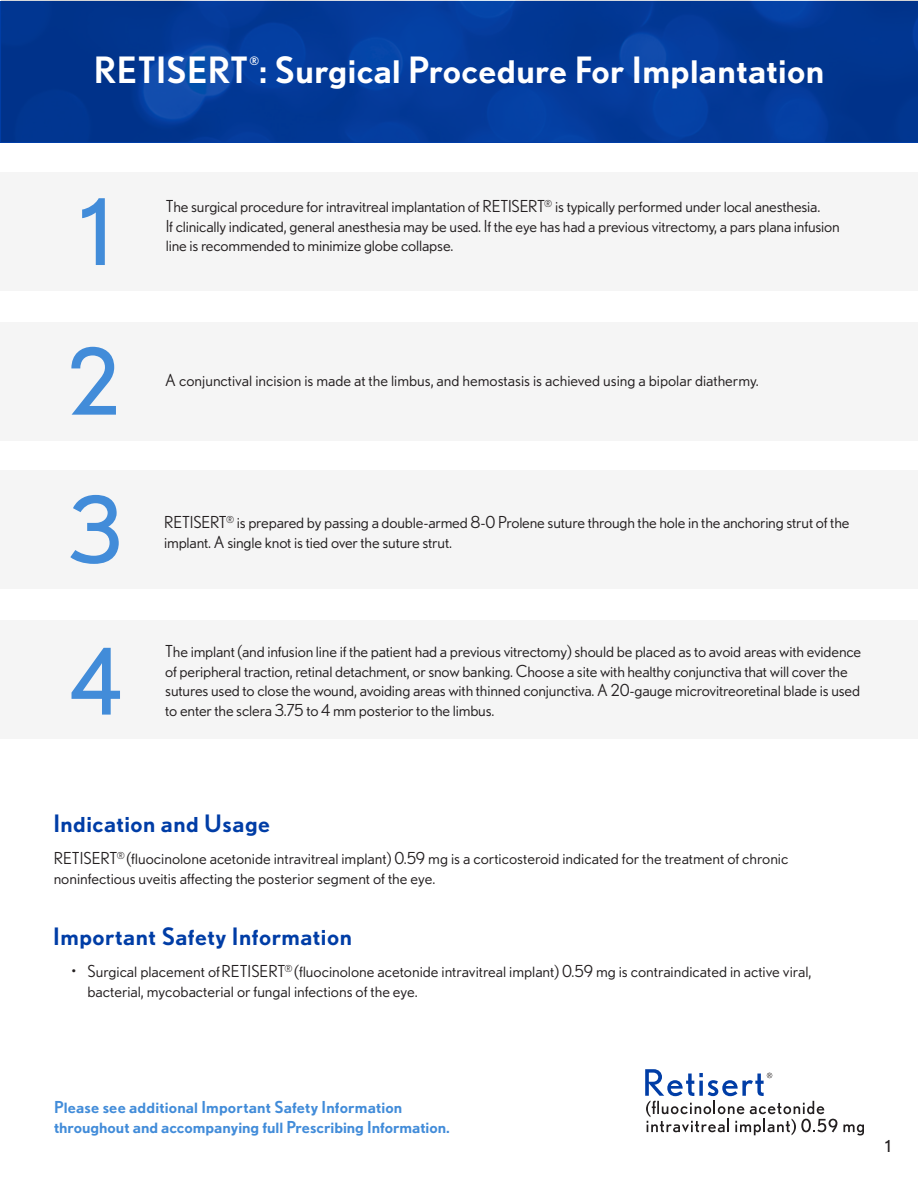
<style>
.page{position:relative;width:918px;height:1188px;background:#fff}
.page>*{position:absolute;margin:0;border:0;box-sizing:border-box;transform-origin:0 0}
.please_see_text{font:91.5px "Nobel BL";color:#428cd9}
.please_see_text-2{font:500 36.3px "Nobel BL";letter-spacing:.01em;color:#fff}
.sub{font:500 24px "Nobel BL";letter-spacing:.02em;color:#003da6}
.please_see_text-3{font:16.5px/19.5px "Nobel BL";letter-spacing:-.01em;color:#231f20}
.bullets{font:500 16.5px/19.5px "Nobel BL";color:#428cd9}
.t1{font:16.5px "Nobel BL";color:#231f20}
.please_see_text-4{font:500 11.55px "Nobel BL";color:#fff}
</style>
<div class="page">
<img style="left:2px;top:0;width:916px;height:141px">
<svg style="left:645px;top:1069px;width:192px;height:66px"></svg>
<svg style="left:843px;top:1124px;width:21px;height:11px"></svg>
<div style="left:0;top:172px;width:918px;height:119px;background:#f5f5f5"></div>
<div style="left:0;top:322px;width:918px;height:118px;background:#f5f5f5"></div>
<div style="left:0;top:470px;width:918px;height:119px;background:#f5f5f5"></div>
<div style="left:0;top:620px;width:918px;height:119px;background:#f5f5f5"></div>
<p class="please_see_text-4" style="left:249px;top:54px;width:11px">®</p>
<p class="please_see_text-2" style="left:94px;top:49px;width:732px">RETISERT : Surgical Procedure For Implantation</p>
<p class="please_see_text" style="left:80px;top:179px;width:33px">1</p>
<p class="please_see_text" style="left:67px;top:329px;width:55px">2</p>
<p class="please_see_text" style="left:68px;top:477px;width:56px">3</p>
<p class="please_see_text" style="left:69px;top:629px;width:54px">4</p>
<p class="please_see_text-3" style="left:166px;top:196px;width:676px">The surgical procedure for intravitreal implantation of RETISERT<sup>®</sup> is typically performed under local anesthesia.<br>If clinically indicated, general anesthesia may be used. If the eye has had a previous vitrectomy, a pars plana infusion line is recommended to minimize globe collapse.</p>
<p class="please_see_text-3" style="left:165px;top:370px;width:595px">A conjunctival incision is made at the limbus, and hemostasis is achieved using a bipolar diathermy.</p>
<p class="please_see_text-3" style="left:164px;top:512px;width:687px">RETISERT<sup>®</sup> is prepared by passing a double-armed 8-0 Prolene suture through the hole in the anchoring strut of the implant. A single knot is tied over the suture strut.</p>
<p class="please_see_text-3" style="left:165px;top:641px;width:698px">The implant (and infusion line if the patient had a previous vitrectomy) should be placed as to avoid areas with evidence of peripheral traction, retinal detachment, or snow banking. Choose a site with healthy conjunctiva that will cover the sutures used to close the wound, avoiding areas with thinned conjunctiva. A 20-gauge microvitreoretinal blade is used to enter the sclera 3.75 to 4 mm posterior to the limbus.</p>
<p class="sub" style="left:53px;top:809px;width:218px">Indication and Usage</p>
<p class="please_see_text-3" style="left:54px;top:849px;width:736px">RETISERT<sup>®</sup> (fluocinolone acetonide intravitreal implant) 0.59 mg is a corticosteroid indicated for the treatment of chronic noninfectious uveitis affecting the posterior segment of the eye.</p>
<p class="sub" style="left:53px;top:922px;width:300px">Important Safety Information</p>
<p class="please_see_text-3" style="left:87px;top:962px;width:725px;text-indent:-16px">• Surgical placement of RETISERT<sup>®</sup> (fluocinolone acetonide intravitreal implant) 0.59 mg is contraindicated in active viral, bacterial, mycobacterial or fungal infections of the eye.</p>
<p class="bullets" style="left:54px;top:1097px;width:397px">Please see additional Important Safety Information throughout and accompanying full Prescribing Information.</p>
<p class="t1" style="left:885px;top:1136px;width:7px">1</p>
</div>
